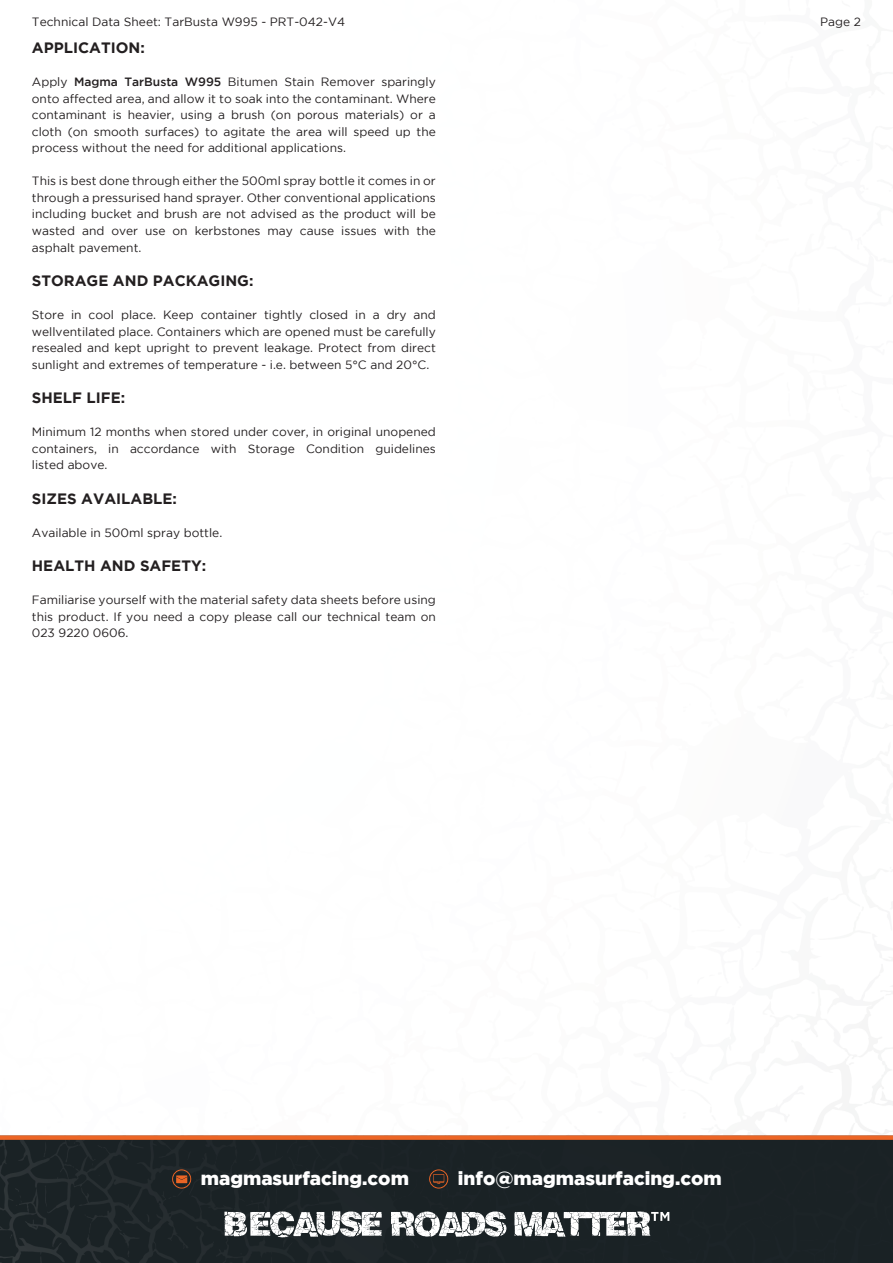
<style>
.page{position:relative;width:893px;height:1263px;background:#fff}
.page>*{position:absolute;margin:0;border:0;box-sizing:border-box;transform-origin:0 0}
.t1{font:900 18.9px "Gotham";color:#fff}
.t2{font:700 15px "Gotham";color:#231f20}
.t3{font:12px/16.5px "Gotham";color:#231f20;text-align:justify}
.s1{font-weight:500}
</style>
<div class="page">
<img style="left:0;top:1048px;width:893px;height:215px">
<svg style="left:224px;top:1211px;width:158px;height:26px"></svg>
<svg style="left:391px;top:1211px;width:115px;height:26px"></svg>
<svg style="left:514px;top:1211px;width:155px;height:26px"></svg>
<svg style="left:172px;top:1169px;width:19px;height:19px"></svg>
<svg style="left:429px;top:1169px;width:19px;height:19px"></svg>
<p class="t3" style="left:32px;top:13px;width:315px">Technical Data Sheet: TarBusta W995 - PRT-042-V4</p>
<p class="t3" style="left:820px;top:13px;width:42px">Page 2</p>
<p class="t2" style="left:32px;top:39px;width:114px">APPLICATION:</p>
<p class="t3" style="left:32px;top:74px;width:405px">Apply <span class="s1">Magma TarBusta W995</span> Bitumen Stain Remover sparingly onto affected area, and allow it to soak into the contaminant. Where contaminant is heavier, using a brush (on porous materials) or a cloth (on smooth surfaces) to agitate the area will speed up the process without the need for additional applications.</p>
<p class="t3" style="left:32px;top:173px;width:405px">This is best done through either the 500ml spray bottle it comes in or through a pressurised hand sprayer. Other conventional applications including bucket and brush are not advised as the product will be wasted and over use on kerbstones may cause issues with the asphalt pavement.</p>
<p class="t2" style="left:32px;top:272px;width:223px">STORAGE AND PACKAGING:</p>
<p class="t3" style="left:32px;top:306px;width:405px">Store in cool place. Keep container tightly closed in a dry and wellventilated place. Containers which are opened must be carefully resealed and kept upright to prevent leakage. Protect from direct sunlight and extremes of temperature - i.e. between 5°C and 20°C.</p>
<p class="t2" style="left:32px;top:389px;width:95px">SHELF LIFE:</p>
<p class="t3" style="left:32px;top:423px;width:405px">Minimum 12 months when stored under cover, in original unopened containers, in accordance with Storage Condition guidelines listed above.</p>
<p class="t2" style="left:32px;top:489px;width:147px">SIZES AVAILABLE:</p>
<p class="t3" style="left:32px;top:524px;width:192px">Available in 500ml spray bottle.</p>
<p class="t2" style="left:32px;top:557px;width:176px">HEALTH AND SAFETY:</p>
<p class="t3" style="left:32px;top:591px;width:405px">Familiarise yourself with the material safety data sheets before using this product. If you need a copy please call our technical team on 023 9220 0606.</p>
<h1 class="t1" style="left:201px;top:1168px;width:210px">magmasurfacing.com</h1>
<h1 class="t1" style="left:458px;top:1168px;width:265px">info@magmasurfacing.com</h1>
</div>
